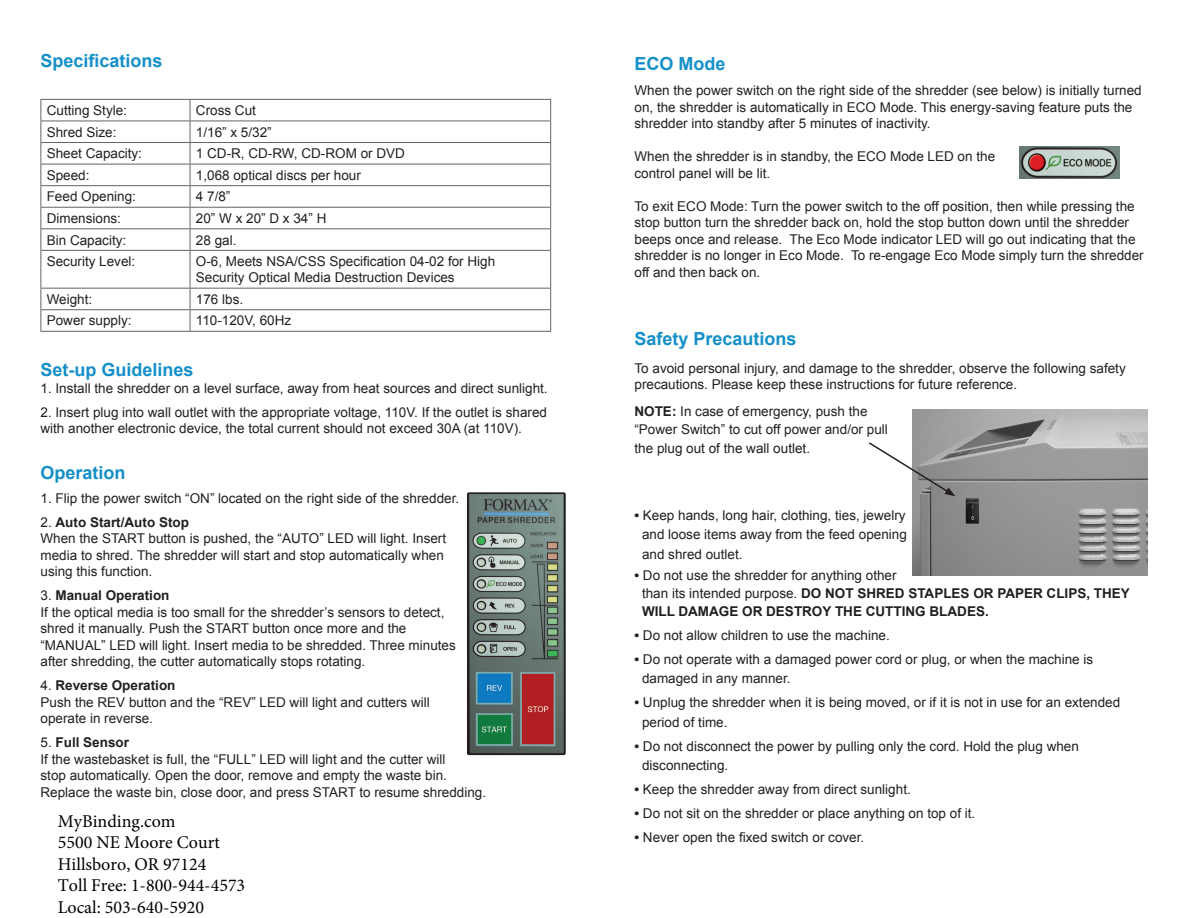
<style>
.page{position:relative;width:1188px;height:918px;background:#fff}
.page>*{position:absolute;margin:0;border:0;box-sizing:border-box;transform-origin:0 0}
.t1{font:18px/21.6px "Minion Pro";color:#000}
.t2{font:700 18px "Arial";color:#1490c8}
.t3{font:13.5px/16.5px "Arial";color:#231f20}
.t4{font:700 13.5px "Arial";color:#231f20}
.s1{font-weight:400}
.s2{font-weight:700}
</style>
<div class="page">
<hr style="left:40px;top:99px;width:150px;height:1px;background:#636366">
<hr style="left:190px;top:99px;width:361px;height:1px;background:#636366">
<hr style="left:40px;top:121px;width:150px;height:1px;background:#636366">
<hr style="left:190px;top:121px;width:361px;height:1px;background:#636366">
<hr style="left:40px;top:142px;width:150px;height:1px;background:#636366">
<hr style="left:190px;top:142px;width:361px;height:1px;background:#636366">
<hr style="left:40px;top:164px;width:150px;height:1px;background:#636366">
<hr style="left:190px;top:164px;width:361px;height:1px;background:#636366">
<hr style="left:40px;top:185px;width:150px;height:1px;background:#636366">
<hr style="left:190px;top:185px;width:361px;height:1px;background:#636366">
<hr style="left:40px;top:207px;width:150px;height:1px;background:#636366">
<hr style="left:190px;top:207px;width:361px;height:1px;background:#636366">
<hr style="left:40px;top:228px;width:150px;height:1px;background:#636366">
<svg style="left:40px;top:100px;width:1px;height:150px"></svg>
<hr style="left:190px;top:228px;width:361px;height:1px;background:#636366">
<svg style="left:190px;top:100px;width:1px;height:150px"></svg>
<svg style="left:550px;top:100px;width:1px;height:150px"></svg>
<hr style="left:40px;top:250px;width:150px;height:1px;background:#636366">
<hr style="left:40px;top:251px;width:1px;height:37px;background:#636366">
<hr style="left:190px;top:250px;width:361px;height:1px;background:#636366">
<hr style="left:190px;top:251px;width:1px;height:37px;background:#636366">
<hr style="left:550px;top:251px;width:1px;height:37px;background:#636366">
<hr style="left:40px;top:288px;width:150px;height:1px;background:#636366">
<hr style="left:190px;top:288px;width:361px;height:1px;background:#636366">
<hr style="left:40px;top:309px;width:150px;height:1px;background:#636366">
<svg style="left:40px;top:289px;width:1px;height:42px"></svg>
<hr style="left:190px;top:309px;width:361px;height:1px;background:#636366">
<svg style="left:190px;top:289px;width:1px;height:42px"></svg>
<svg style="left:550px;top:289px;width:1px;height:42px"></svg>
<hr style="left:40px;top:331px;width:150px;height:1px;background:#636366">
<hr style="left:190px;top:331px;width:361px;height:1px;background:#636366">
<img style="left:913px;top:409px;width:235px;height:167px">
<svg style="left:869px;top:441px;width:86px;height:55px"></svg>
<img style="left:467px;top:492px;width:99px;height:263px">
<img style="left:1019px;top:147px;width:101px;height:31px">
<p class="t2" style="left:40px;top:49px;width:124px">Specifications</p>
<p class="t3" style="left:47px;top:102px;width:82px">Cutting Style:</p>
<p class="t3" style="left:196px;top:102px;width:62px">Cross Cut</p>
<p class="t3" style="left:47px;top:124px;width:71px">Shred Size:</p>
<p class="t3" style="left:196px;top:124px;width:77px">1/16” x 5/32”</p>
<p class="t3" style="left:47px;top:145px;width:97px">Sheet Capacity:</p>
<p class="t3" style="left:196px;top:145px;width:211px">1 CD-R, CD-RW, CD-ROM or DVD</p>
<p class="t3" style="left:47px;top:167px;width:44px">Speed:</p>
<p class="t3" style="left:196px;top:167px;width:167px">1,068 optical discs per hour</p>
<p class="t3" style="left:47px;top:189px;width:91px">Feed Opening:</p>
<p class="t3" style="left:196px;top:189px;width:36px">4 7/8”</p>
<p class="t3" style="left:47px;top:210px;width:76px">Dimensions:</p>
<p class="t3" style="left:196px;top:210px;width:132px">20” W x 20” D x 34” H</p>
<p class="t3" style="left:47px;top:232px;width:81px">Bin Capacity:</p>
<p class="t3" style="left:196px;top:232px;width:42px">28 gal.</p>
<p class="t3" style="left:47px;top:253px;width:90px">Security Level:</p>
<p class="t3" style="left:196px;top:253px;width:301px">O-6, Meets NSA/CSS Specification 04-02 for High<br>Security Optical Media Destruction Devices</p>
<p class="t3" style="left:47px;top:291px;width:47px">Weight:</p>
<p class="t3" style="left:196px;top:291px;width:49px">176 lbs.</p>
<p class="t3" style="left:47px;top:313px;width:86px">Power supply:</p>
<p class="t3" style="left:196px;top:313px;width:97px">110-120V, 60Hz</p>
<p class="t2" style="left:40px;top:358px;width:155px">Set-up Guidelines</p>
<p class="t3" style="left:40px;top:380px;width:509px">1. Install the shredder on a level surface, away from heat sources and direct sunlight.</p>
<p class="t3" style="left:40px;top:404px;width:508px">2. Insert plug into wall outlet with the appropriate voltage, 110V. If the outlet is shared with another electronic device, the total current should not exceed 30A (at 110V).</p>
<p class="t2" style="left:41px;top:461px;width:87px">Operation</p>
<p class="t3" style="left:40px;top:490px;width:420px">1. Flip the power switch “ON” located on the right side of the shredder.</p>
<p class="t4" style="left:40px;top:513px;width:150px"><span class="s1">2.</span> Auto Start/Auto Stop</p>
<p class="t3" style="left:40px;top:530px;width:407px">When the START button is pushed, the “AUTO” LED will light. Insert media to shred. The shredder will start and stop automatically when using this function.</p>
<p class="t4" style="left:40px;top:587px;width:131px"><span class="s1">3.</span> Manual Operation</p>
<p class="t3" style="left:40px;top:604px;width:417px">If the optical media is too small for the shredder’s sensors to detect, shred it manually. Push the START button once more and the “MANUAL” LED will light. Insert media to be shredded. Three minutes after shredding, the cutter automatically stops rotating.</p>
<p class="t4" style="left:40px;top:677px;width:137px"><span class="s1">4.</span> Reverse Operation</p>
<p class="t3" style="left:40px;top:694px;width:391px">Push the REV button and the “REV” LED will light and cutters will operate in reverse.</p>
<p class="t4" style="left:40px;top:734px;width:90px"><span class="s1">5.</span> Full Sensor</p>
<p class="t3" style="left:40px;top:751px;width:447px">If the wastebasket is full, the “FULL” LED will light and the cutter will<br>stop automatically. Open the door, remove and empty the waste bin.<br>Replace the waste bin, close door, and press START to resume shredding.</p>
<h1 class="t1" style="left:58px;top:810px;width:189px">MyBinding.com<br>5500 NE Moore Court<br>Hillsboro, OR 97124<br>Toll Free: 1-800-944-4573<br>Local: 503-640-5920</h1>
<p class="t2" style="left:634px;top:52px;width:93px">ECO Mode</p>
<p class="t3" style="left:634px;top:82px;width:509px">When the power switch on the right side of the shredder (see below) is initially turned on, the shredder is automatically in ECO Mode. This energy-saving feature puts the shredder into standby after 5 minutes of inactivity.</p>
<p class="t3" style="left:634px;top:148px;width:362px">When the shredder is in standby, the ECO Mode LED on the control panel will be lit.</p>
<p class="t3" style="left:634px;top:198px;width:511px">To exit ECO Mode: Turn the power switch to the off position, then while pressing the stop button turn the shredder back on, hold the stop button down until the shredder beeps once and release. The Eco Mode indicator LED will go out indicating that the shredder is no longer in Eco Mode. To re-engage Eco Mode simply turn the shredder off and then back on.</p>
<p class="t2" style="left:634px;top:326px;width:164px">Safety Precautions</p>
<p class="t3" style="left:634px;top:360px;width:493px">To avoid personal injury, and damage to the shredder, observe the following safety precautions. Please keep these instructions for future reference.</p>
<p class="t3" style="left:634px;top:402px;width:255px;line-height:18px"><span class="s2">NOTE:</span> In case of emergency, push the “Power Switch” to cut off power and/or pull</p>
<p class="t3" style="left:634px;top:440px;width:177px">the plug out of the wall outlet.</p>
<p class="t3" style="left:634px;top:507px;width:273px"><span class="s2">•</span> Keep hands, long hair, clothing, ties, jewelry</p>
<p class="t3" style="left:642px;top:526px;width:266px">and loose items away from the feed opening</p>
<p class="t3" style="left:642px;top:546px;width:102px">and shred outlet.</p>
<p class="t3" style="left:634px;top:567px;width:264px"><span class="s2">•</span> Do not use the shredder for anything other</p>
<p class="t4" style="left:642px;top:584px;width:489px"><span class="s1">than its intended purpose.</span> DO NOT SHRED STAPLES OR PAPER CLIPS, THEY</p>
<p class="t4" style="left:642px;top:602px;width:348px">WILL DAMAGE OR DESTROY THE CUTTING BLADES.</p>
<p class="t3" style="left:634px;top:627px;width:257px"><span class="s2">•</span> Do not allow children to use the machine.</p>
<p class="t3" style="left:634px;top:651px;width:460px"><span class="s2">•</span> Do not operate with a damaged power cord or plug, or when the machine is</p>
<p class="t3" style="left:642px;top:670px;width:150px">damaged in any manner.</p>
<p class="t3" style="left:634px;top:694px;width:487px"><span class="s2">•</span> Unplug the shredder when it is being moved, or if it is not in use for an extended</p>
<p class="t3" style="left:642px;top:714px;width:87px">period of time.</p>
<p class="t3" style="left:634px;top:738px;width:446px"><span class="s2">•</span> Do not disconnect the power by pulling only the cord. Hold the plug when</p>
<p class="t3" style="left:642px;top:757px;width:88px">disconnecting.</p>
<p class="t3" style="left:634px;top:781px;width:278px"><span class="s2">•</span> Keep the shredder away from direct sunlight.</p>
<p class="t3" style="left:634px;top:805px;width:342px"><span class="s2">•</span> Do not sit on the shredder or place anything on top of it.</p>
<p class="t3" style="left:634px;top:829px;width:231px"><span class="s2">•</span> Never open the fixed switch or cover.</p>
</div>
